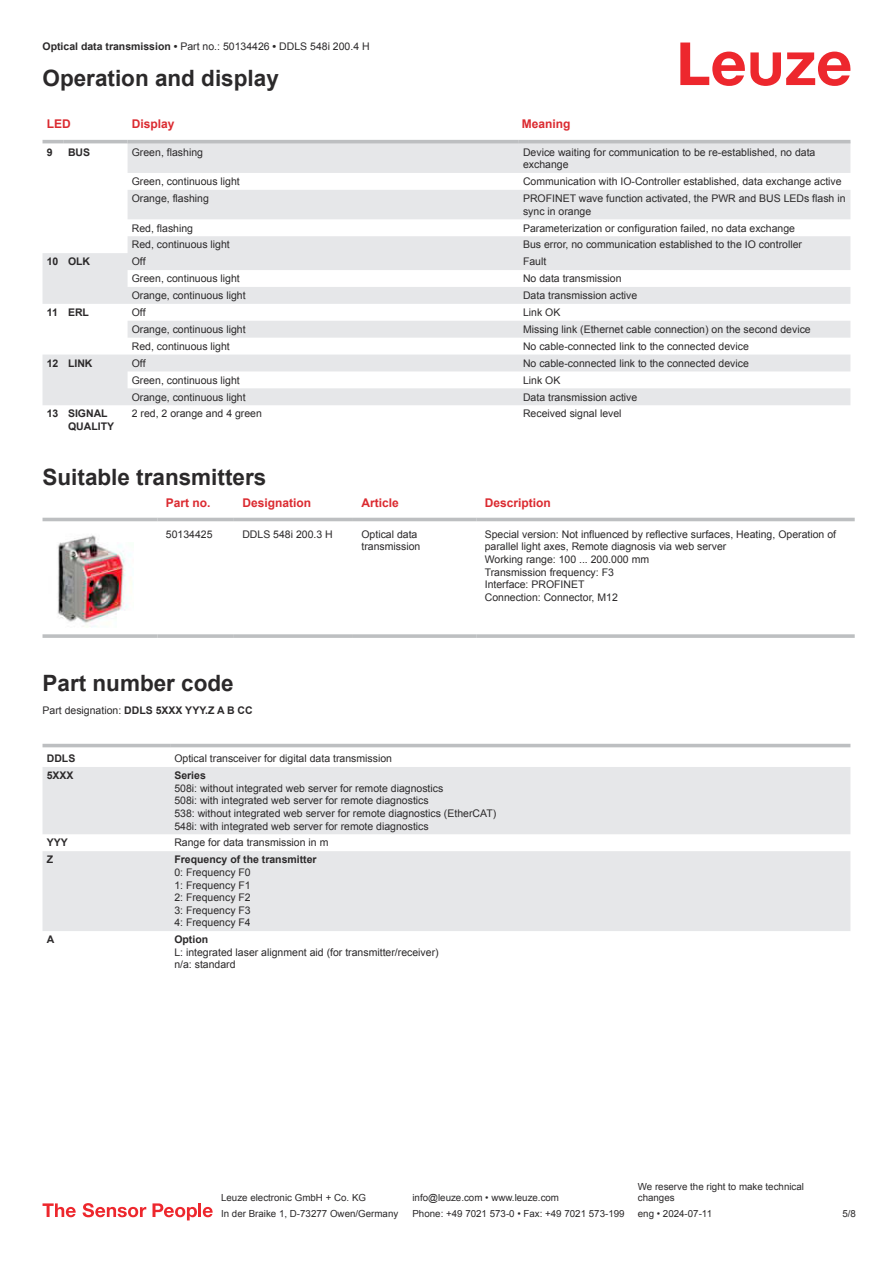
<style>
.page{position:relative;width:893px;height:1263px;background:#fff}
.page>*{position:absolute;margin:0;border:0;box-sizing:border-box;transform-origin:0 0}
.t1{font:700 22.5px "Arial";color:#2b292a}
.t2{font:700 12px "Arial";color:#db2a30}
.t3{font:10.5px/12.6px "Arial";color:#2b292a}
.t4{font:700 10.5px/12.6px "Arial";color:#2b292a}
.t5{font:9.75px/11.7px "Arial";color:#2b292a}
.s1{font-weight:700}
.s2{font-weight:400}
</style>
<div class="page">
<svg style="left:680px;top:43px;width:170px;height:43px"></svg>
<svg style="left:43px;top:143px;width:807px;height:262px;fill:#e6e7e9"></svg>
<hr style="left:43px;top:140px;width:21px;height:3px;background:#bdbfc1">
<hr style="left:64px;top:140px;width:64px;height:3px;background:#bdbfc1">
<hr style="left:128px;top:140px;width:391px;height:3px;background:#bdbfc1">
<hr style="left:519px;top:140px;width:331px;height:3px;background:#bdbfc1">
<div style="left:43px;top:517px;width:812px;height:5px;background:#eceded"></div>
<hr style="left:43px;top:518px;width:114px;height:3px;background:#bdbfc1">
<hr style="left:157px;top:518px;width:77px;height:3px;background:#bdbfc1">
<hr style="left:234px;top:518px;width:119px;height:3px;background:#bdbfc1">
<hr style="left:353px;top:518px;width:123px;height:3px;background:#bdbfc1">
<hr style="left:476px;top:518px;width:379px;height:3px;background:#bdbfc1">
<svg style="left:43px;top:634px;width:114px;height:4px"></svg>
<svg style="left:157px;top:634px;width:77px;height:4px"></svg>
<svg style="left:234px;top:634px;width:119px;height:4px"></svg>
<svg style="left:353px;top:634px;width:123px;height:4px"></svg>
<svg style="left:476px;top:634px;width:379px;height:4px;background:#c3c5c7"></svg>
<img style="left:57px;top:535px;width:75px;height:92px">
<div style="left:43px;top:743px;width:807px;height:5px;background:#ebeced"></div>
<svg style="left:43px;top:767px;width:807px;height:164px;background:#e8e9eb"></svg>
<hr style="left:43px;top:744px;width:127px;height:3px;background:#bdbfc1">
<hr style="left:170px;top:744px;width:680px;height:3px;background:#bdbfc1">
<svg style="left:43px;top:1203px;width:33px;height:14px"></svg>
<svg style="left:83px;top:1203px;width:63px;height:14px"></svg>
<svg style="left:153px;top:1203px;width:44px;height:17px"></svg>
<hr style="left:198px;top:1203px;width:3px;height:14px;background:#ed272d">
<svg style="left:203px;top:1207px;width:10px;height:10px"></svg>
<p class="t3" style="left:43px;top:41px;width:329px"><span class="s1">Optical data transmission •</span> Part no.: 50134426 <span class="s1">•</span> DDLS 548i 200.4 H</p>
<h1 class="t1" style="left:43px;top:70px;width:238px">Operation and display</h1>
<p class="t2" style="left:47px;top:119px;width:25px">LED</p>
<p class="t2" style="left:132px;top:119px;width:44px">Display</p>
<p class="t2" style="left:522px;top:119px;width:50px">Meaning</p>
<p class="t4" style="left:47px;top:147px;width:7px">9</p>
<p class="t4" style="left:68px;top:147px;width:24px">BUS</p>
<p class="t3" style="left:132px;top:147px;width:73px">Green, flashing</p>
<p class="t3" style="left:523px;top:147px;width:294px">Device waiting for communication to be re-established, no data exchange</p>
<p class="t3" style="left:132px;top:176px;width:109px">Green, continuous light</p>
<p class="t3" style="left:523px;top:176px;width:320px">Communication with IO-Controller established, data exchange active</p>
<p class="t3" style="left:132px;top:193px;width:79px">Orange, flashing</p>
<p class="t3" style="left:523px;top:193px;width:324px">PROFINET wave function activated, the PWR and BUS LEDs flash in sync in orange</p>
<p class="t3" style="left:132px;top:222px;width:63px">Red, flashing</p>
<p class="t3" style="left:523px;top:222px;width:273px">Parameterization or configuration failed, no data exchange</p>
<p class="t3" style="left:132px;top:239px;width:100px">Red, continuous light</p>
<p class="t3" style="left:523px;top:239px;width:280px">Bus error, no communication established to the IO controller</p>
<p class="t4" style="left:47px;top:256px;width:45px">10 OLK</p>
<p class="t3" style="left:132px;top:256px;width:15px">Off</p>
<p class="t3" style="left:523px;top:256px;width:25px">Fault</p>
<p class="t3" style="left:132px;top:273px;width:109px">Green, continuous light</p>
<p class="t3" style="left:523px;top:273px;width:100px">No data transmission</p>
<p class="t3" style="left:132px;top:290px;width:115px">Orange, continuous light</p>
<p class="t3" style="left:523px;top:290px;width:116px">Data transmission active</p>
<p class="t4" style="left:47px;top:307px;width:44px">11 ERL</p>
<p class="t3" style="left:132px;top:307px;width:15px">Off</p>
<p class="t3" style="left:523px;top:307px;width:39px">Link OK</p>
<p class="t3" style="left:132px;top:324px;width:115px">Orange, continuous light</p>
<p class="t3" style="left:523px;top:324px;width:289px">Missing link (Ethernet cable connection) on the second device</p>
<p class="t3" style="left:132px;top:341px;width:100px">Red, continuous light</p>
<p class="t3" style="left:523px;top:341px;width:227px">No cable-connected link to the connected device</p>
<p class="t4" style="left:47px;top:358px;width:47px">12 LINK</p>
<p class="t3" style="left:132px;top:358px;width:15px">Off</p>
<p class="t3" style="left:523px;top:358px;width:227px">No cable-connected link to the connected device</p>
<p class="t3" style="left:132px;top:375px;width:109px">Green, continuous light</p>
<p class="t3" style="left:523px;top:375px;width:39px">Link OK</p>
<p class="t3" style="left:132px;top:391px;width:115px">Orange, continuous light</p>
<p class="t3" style="left:523px;top:391px;width:116px">Data transmission active</p>
<p class="t4" style="left:68px;top:408px;width:48px;text-indent:-21px">13 SIGNAL<br>QUALITY</p>
<p class="t3" style="left:132px;top:408px;width:132px">2 red, 2 orange and 4 green</p>
<p class="t3" style="left:523px;top:408px;width:100px">Received signal level</p>
<h1 class="t1" style="left:43px;top:468px;width:225px">Suitable transmitters</h1>
<p class="t2" style="left:166px;top:498px;width:46px">Part no.</p>
<p class="t2" style="left:242px;top:498px;width:70px">Designation</p>
<p class="t2" style="left:361px;top:498px;width:39px">Article</p>
<p class="t2" style="left:485px;top:498px;width:68px">Description</p>
<p class="t3" style="left:166px;top:529px;width:48px">50134425</p>
<p class="t3" style="left:242px;top:529px;width:92px">DDLS 548i 200.3 H</p>
<p class="t3" style="left:361px;top:529px;width:60px">Optical data transmission</p>
<p class="t3" style="left:485px;top:529px;width:353px">Special version: Not influenced by reflective surfaces, Heating, Operation of parallel light axes, Remote diagnosis via web server<br>Working range: 100 ... 200.000 mm<br>Transmission frequency: F3<br>Interface: PROFINET<br>Connection: Connector, M12</p>
<h1 class="t1" style="left:43px;top:674px;width:193px">Part number code</h1>
<p class="t4" style="left:43px;top:704px;width:212px"><span class="s2">Part designation:</span> DDLS 5XXX YYY.Z A B CC</p>
<p class="t4" style="left:47px;top:753px;width:30px">DDLS</p>
<p class="t3" style="left:174px;top:753px;width:219px">Optical transceiver for digital data transmission</p>
<p class="t4" style="left:47px;top:770px;width:28px">5XXX</p>
<p class="t4" style="left:174px;top:770px;width:33px">Series</p>
<p class="t3" style="left:174px;top:783px;width:323px">508i: without integrated web server for remote diagnostics<br>508i: with integrated web server for remote diagnostics<br>538: without integrated web server for remote diagnostics (EtherCAT)<br>548i: with integrated web server for remote diagnostics</p>
<p class="t4" style="left:47px;top:837px;width:23px">YYY</p>
<p class="t3" style="left:174px;top:837px;width:156px">Range for data transmission in m</p>
<p class="t4" style="left:47px;top:854px;width:8px">Z</p>
<p class="t4" style="left:174px;top:854px;width:144px">Frequency of the transmitter</p>
<p class="t3" style="left:174px;top:867px;width:78px;text-align:justify">0: Frequency F0<br>1: Frequency F1<br>2: Frequency F2<br>3: Frequency F3<br>4: Frequency F4</p>
<p class="t4" style="left:47px;top:934px;width:9px">A</p>
<p class="t4" style="left:174px;top:934px;width:35px">Option</p>
<p class="t3" style="left:174px;top:947px;width:266px">L: integrated laser alignment aid (for transmitter/receiver) n/a: standard</p>
<p class="t5" style="left:221px;top:1193px;width:146px">Leuze electronic GmbH + Co. KG</p>
<p class="t5" style="left:412px;top:1193px;width:148px">info@leuze.com • www.leuze.com</p>
<p class="t5" style="left:638px;top:1181px;width:168px">We reserve the right to make technical changes</p>
<p class="t5" style="left:221px;top:1209px;width:179px">In der Braike 1, D-73277 Owen/Germany</p>
<p class="t5" style="left:412px;top:1209px;width:214px">Phone: +49 7021 573-0 • Fax: +49 7021 573-199</p>
<p class="t5" style="left:638px;top:1209px;width:76px">eng • 2024-07-11</p>
<p class="t5" style="left:842px;top:1209px;width:15px">5 /8</p>
</div>
